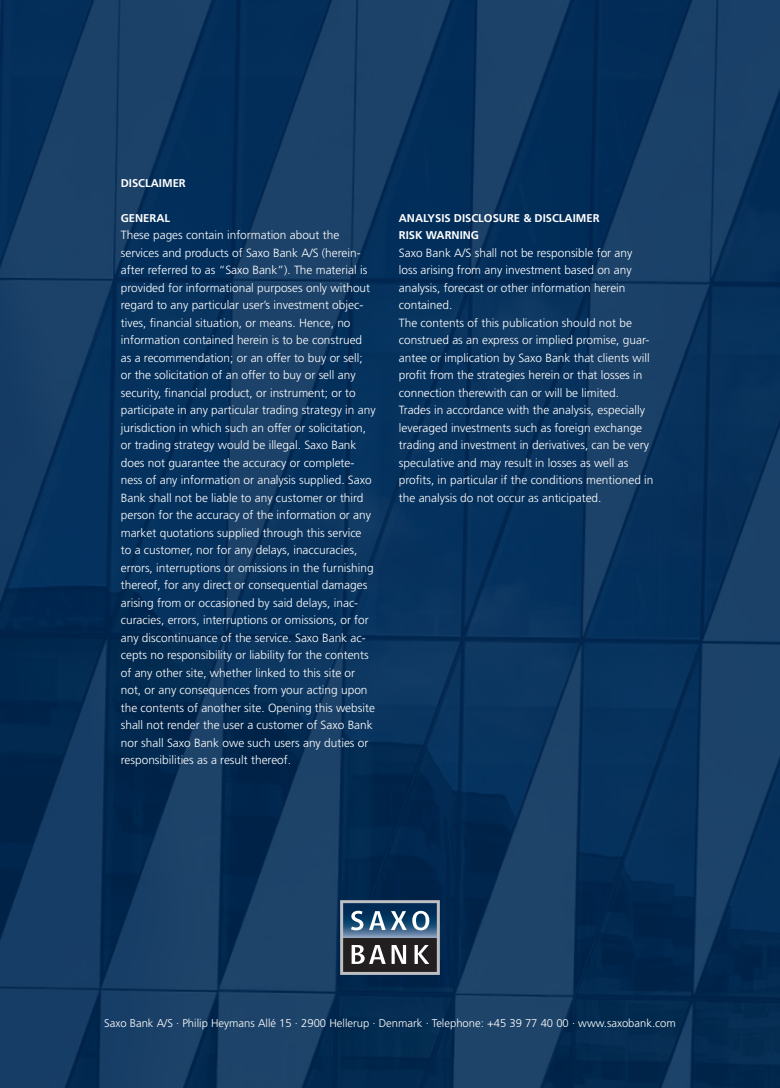
<style>
.page{position:relative;width:780px;height:1088px;background:#fff}
.page>*{position:absolute;margin:0;border:0;box-sizing:border-box;transform-origin:0 0}
.t1{font:300 11.88px/17.5px "Frutiger";color:#fff}
.t2{font:300 11.25px "Frutiger";color:#fff}
.t3{font:700 11.25px "Frutiger";color:#fff}
</style>
<div class="page">
<img style="left:0;top:0;width:780px;height:1088px">
<svg style="left:340px;top:900px;width:100px;height:75px;background:#596776"></svg>
<p class="t3" style="left:121px;top:176px;width:67px">DISCLAIMER</p>
<p class="t3" style="left:121px;top:211px;width:8px">GENERAL</p>
<p class="t1" style="left:121px;top:226px;width:256px">These pages contain information about the services and products of Saxo Bank A/S (herein&shy;after referred to as “Saxo Bank”). The material is provided for informational purposes only without regard to any particular user’s investment objec&shy;tives, financial situation, or means. Hence, no information contained herein is to be construed as a recommendation; or an offer to buy or sell; or the solicitation of an offer to buy or sell any security, financial product, or instrument; or to participate in any particular trading strategy in any jurisdiction in which such an offer or solicitation, or trading strategy would be illegal. Saxo Bank does not guarantee the accuracy or complete&shy;ness of any information or analysis supplied. Saxo Bank shall not be liable to any customer or third person for the accuracy of the information or any market quotations supplied through this service<br>to a customer, nor for any delays, inaccuracies, errors, interruptions or omissions in the furnishing thereof, for any direct or consequential damages arising from or occasioned by said delays, inac&shy;curacies, errors, interruptions or omissions, or for any discontinuance of the service. Saxo Bank ac&shy;cepts no responsibility or liability for the contents of any other site, whether linked to this site or not, or any consequences from your acting upon the contents of another site. Opening this website shall not render the user a customer of Saxo Bank nor shall Saxo Bank owe such users any duties or responsibilities as a result thereof.</p>
<p class="t3" style="left:399px;top:211px;width:71px">ANALYSIS DISCLOS</p>
<p class="t3" style="left:499px;top:211px;width:51px">URE &amp; DISCLAIMER</p>
<p class="t3" style="left:399px;top:229px;width:36px">RISK WARNIN</p>
<p class="t3" style="left:471px;top:229px;width:10px">G</p>
<p class="t1" style="left:399px;top:244px;width:256px">Saxo Bank A/S shall not be responsible for any loss arising from any investment based on any analysis, forecast or other information herein contained.<br>The contents of this publication should not be construed as an express or implied promise, guar&shy;antee or implication by Saxo Bank that clients will profit from the strategies herein or that losses in connection therewith can or will be limited.<br>Trades in accordance with the analysis, especially leveraged investments such as foreign exchange trading and investment in derivatives, can be very speculative and may result in losses as well as profits, in particular if the conditions mentioned in the analysis do not occur as anticipated.</p>
<p class="t2" style="left:104px;top:1016px;width:573px">Saxo Bank A/S · Philip Heymans Allé 15 · 2900 Hellerup · Denmark · Telephone: +45 39 77 40 00 · www.saxobank.com</p>
</div>
